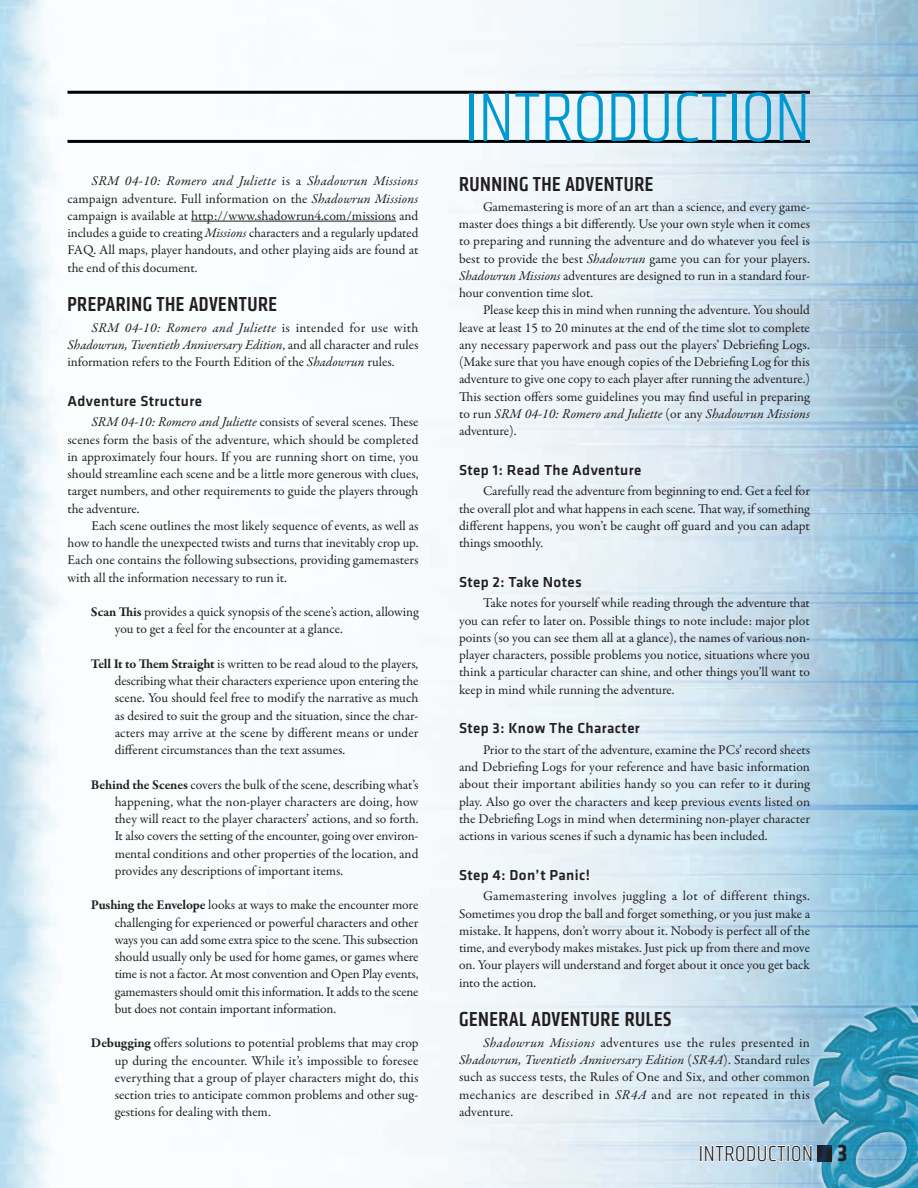
<style>
.page{position:relative;width:918px;height:1188px;background:#fff}
.page>*{position:absolute;margin:0;border:0;box-sizing:border-box;transform-origin:0 0}
.t1{font:300 condensed 72px "Klavika";color:#0099d1}
.t2{font:300 condensed 22.5px "Klavika";letter-spacing:.025em;color:#231f20}
.t3{font:500 condensed 21px "Klavika";letter-spacing:.025em;color:#231f20}
.t4{font:500 15px "Klavika";letter-spacing:.025em;color:#231f20}
.t5{font:13.5px/17.2px "Garamond Premr Pro";color:#231f20;text-align:justify}
.s1{font-style:italic}
.s2{font-weight:700}
.s3{font-weight:700;font-size:24px}
</style>
<div class="page">
<img style="left:0;top:0;width:918px;height:1188px">
<svg style="left:807px;top:999px;width:111px;height:189px;background:#56a5c4"></svg>
<img style="left:813px;top:1005px;width:105px;height:82px">
<div style="left:700px;top:1145px;width:3px;height:17px;border:2px solid #fff"></div>
<svg style="left:704px;top:1141px;width:109px;height:25px"></svg>
<div style="left:816px;top:1143px;width:18px;height:19px;background:#0099d1;opacity:.5"></div>
<hr style="left:68px;top:91px;width:742px;height:3px;background:#010203">
<hr style="left:68px;top:140px;width:742px;height:3px;background:#010203">
<hr style="left:191px;top:221px;width:205px;height:1px;background:#231f20">
<p class="t5" style="left:67px;top:173px;width:353px;text-indent:24px"><span class="s1">SRM 04-10: Romero and Juliette</span> is a <span class="s1">Shadowrun Missions </span>campaign adventure. Full information on the <span class="s1">Shadowrun Missions </span>campaign is available at http://www.shadowrun4.com/missions and includes a guide to creating <span class="s1">Missions</span> characters and a regularly updated FAQ. All maps, player handouts, and other playing aids are found at the end of this document.</p>
<h3 class="t3" style="left:68px;top:291px;width:211px">PREPARING THE ADVENTURE</h3>
<p class="t5" style="left:68px;top:319px;width:352px;text-indent:24px"><span class="s1">SRM 04-10: Romero and Juliette</span> is intended for use with <span class="s1">Shadowrun, Twentieth Anniversary Edition</span>, and all character and rules information refers to the Fourth Edition of the <span class="s1">Shadowrun</span> rules.</p>
<p class="t4" style="left:68px;top:393px;width:136px">Adventure Structure</p>
<p class="t5" style="left:68px;top:414px;width:353px;text-indent:24px"><span class="s1">SRM 04-10: Romero and Juliette</span> consists of several scenes. These scenes form the basis of the adventure, which should be completed in approximately four hours. If you are running short on time, you should streamline each scene and be a little more generous with clues, target numbers, and other requirements to guide the players through the adventure.</p>
<p class="t5" style="left:68px;top:517px;width:353px;text-indent:24px">Each scene outlines the most likely sequence of events, as well as how to handle the unexpected twists and turns that inevitably crop up.<br>Each one contains the following subsections, providing gamemasters with all the information necessary to run it.</p>
<p class="t5" style="left:115px;top:604px;width:305px;text-indent:-24px"><span class="s2">Scan This</span> provides a quick synopsis of the scene’s action, allowing you to get a feel for the encounter at a glance.</p>
<p class="t5" style="left:115px;top:655px;width:305px;text-indent:-24px"><span class="s2">Tell It to Them Straight</span> is written to be read aloud to the players, describing what their characters experience upon entering the scene. You should feel free to modify the narrative as much as desired to suit the group and the situation, since the char&shy;acters may arrive at the scene by different means or under different circumstances than the text assumes.</p>
<p class="t5" style="left:115px;top:776px;width:305px;text-indent:-24px"><span class="s2">Behind the Scenes</span> covers the bulk of the scene, describing what’s happening, what the non-player characters are doing, how they will react to the player characters’ actions, and so forth.<br>It also covers the setting of the encounter, going over environ&shy;mental conditions and other properties of the location, and provides any descriptions of important items.</p>
<p class="t5" style="left:115px;top:897px;width:305px;text-indent:-24px"><span class="s2">Pushing the Envelope</span> looks at ways to make the encounter more challenging for experienced or powerful characters and other ways you can add some extra spice to the scene. This subsection should usually only be used for home games, or games where time is not a factor. At most convention and Open Play events, gamemasters should omit this information. It adds to the scene but does not contain important information.</p>
<p class="t5" style="left:115px;top:1035px;width:305px;text-indent:-24px"><span class="s2">Debugging</span> offers solutions to potential problems that may crop up during the encounter. While it’s impossible to foresee everything that a group of player characters might do, this section tries to anticipate common problems and other sug&shy;gestions for dealing with them.</p>
<h1 class="t1" style="left:465px;top:78px;width:347px">INTRODUCTION</h1>
<h3 class="t3" style="left:459px;top:170px;width:196px">RUNNING THE ADVENTURE</h3>
<p class="t5" style="left:459px;top:198px;width:353px;text-indent:24px">Gamemastering is more of an art than a science, and every game&shy;master does things a bit differently. Use your own style when it comes to preparing and running the adventure and do whatever you feel is best to provide the best <span class="s1">Shadowrun</span> game you can for your players.<br><span class="s1">Shadowrun Missions</span> adventures are designed to run in a standard four&shy;hour convention time slot.</p>
<p class="t5" style="left:459px;top:302px;width:353px;text-indent:24px">Please keep this in mind when running the adventure. You should leave at least 15 to 20 minutes at the end of the time slot to complete any necessary paperwork and pass out the players’ Debriefing Logs. (Make sure that you have enough copies of the Debriefing Log for this adventure to give one copy to each player after running the adventure.)<br>This section offers some guidelines you may find useful in preparing to run <span class="s1">SRM 04-10: Romero and Juliette</span> (or any <span class="s1">Shadowrun Missions </span>adventure).</p>
<p class="t4" style="left:459px;top:462px;width:184px">Step 1: Read The Adventure</p>
<p class="t5" style="left:459px;top:483px;width:353px;text-indent:24px">Carefully read the adventure from beginning to end. Get a feel for the overall plot and what happens in each scene. That way, if something different happens, you won’t be caught off guard and you can adapt things smoothly.</p>
<p class="t4" style="left:459px;top:574px;width:124px">Step 2: Take Notes</p>
<p class="t5" style="left:459px;top:595px;width:353px;text-indent:24px">Take notes for yourself while reading through the adventure that you can refer to later on. Possible things to note include: major plot points (so you can see them all at a glance), the names of various non&shy;player characters, possible problems you notice, situations where you think a particular character can shine, and other things you’ll want to keep in mind while running the adventure.</p>
<p class="t4" style="left:459px;top:720px;width:182px">Step 3: Know The Character</p>
<p class="t5" style="left:459px;top:741px;width:353px;text-indent:24px">Prior to the start of the adventure, examine the PCs’ record sheets and Debriefing Logs for your reference and have basic information about their important abilities handy so you can refer to it during play. Also go over the characters and keep previous events listed on the Debriefing Logs in mind when determining non-player character actions in various scenes if such a dynamic has been included.</p>
<p class="t4" style="left:459px;top:867px;width:133px">Step 4: Don’t Panic!</p>
<p class="t5" style="left:459px;top:888px;width:353px;text-indent:24px">Gamemastering involves juggling a lot of different things.<br>Sometimes you drop the ball and forget something, or you just make a mistake. It happens, don’t worry about it. Nobody is perfect all of the time, and everybody makes mistakes. Just pick up from there and move on. Your players will understand and forget about it once you get back into the action.</p>
<h3 class="t3" style="left:459px;top:1006px;width:214px">GENERAL ADVENTURE RULES</h3>
<p class="t5" style="left:459px;top:1034px;width:353px;text-indent:24px"><span class="s1">Shadowrun Missions</span> adventures use the rules presented in <span class="s1">Shadowrun, Twentieth Anniversary Edition</span> (<span class="s1">SR4A</span>). Standard rules such as success tests, the Rules of One and Six, and other common mechanics are described in <span class="s1">SR4A</span> and are not repeated in this adventure.</p>
<h2 class="t2" style="left:699px;top:1141px;width:150px">INTRODUCTION <span class="s3">3</span></h2>
</div>
